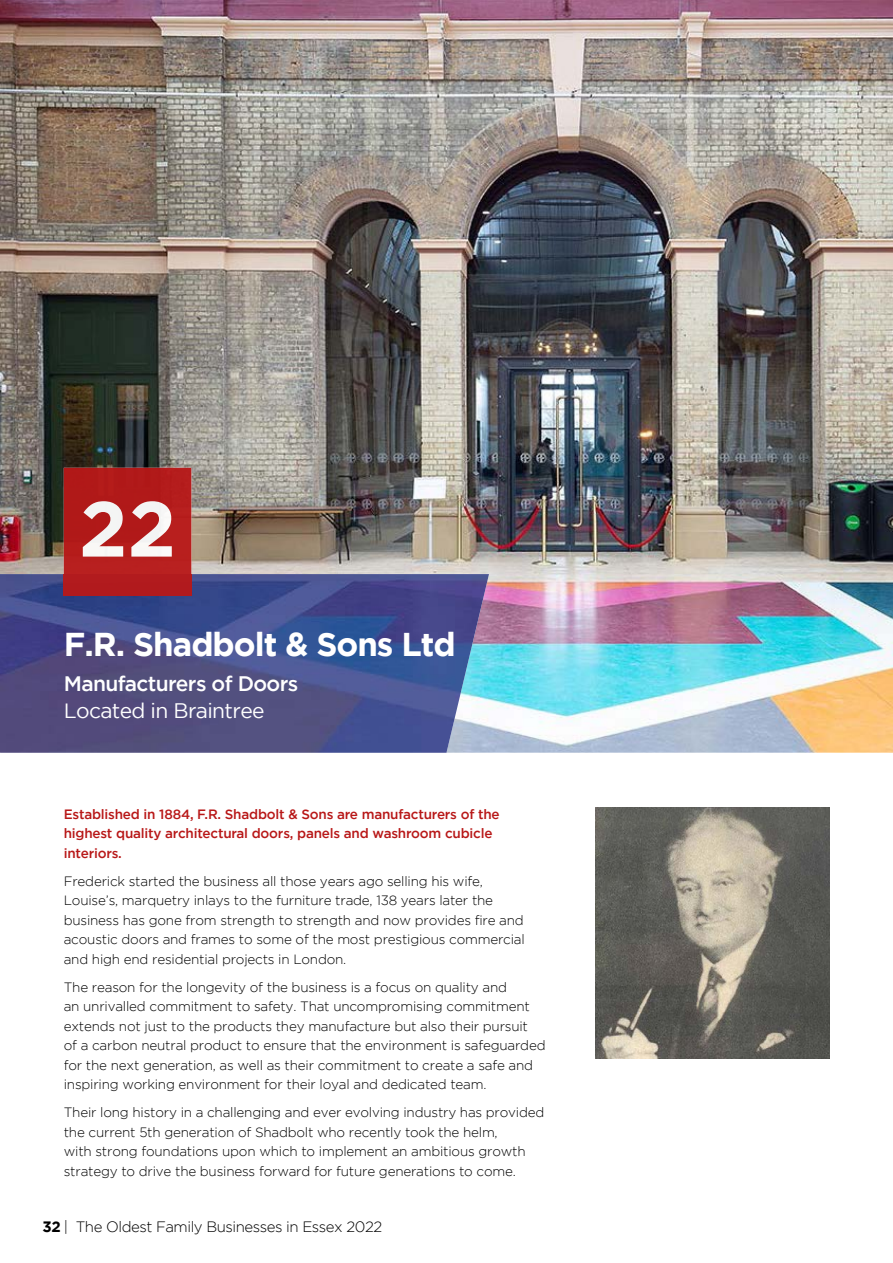
<style>
.page{position:relative;width:893px;height:1263px;background:#fff}
.page>*{position:absolute;margin:0;border:0;box-sizing:border-box;transform-origin:0 0}
.t1{font:700 33px "Gotham";letter-spacing:-.03em;color:#fff}
.t2{font:500 21px "Gotham";letter-spacing:-.03em;color:#fff}
.t3{font:21px "Gotham";letter-spacing:-.03em;color:#fff}
.t4{font:300 15px "Gotham";letter-spacing:-.03em;color:#000}
.t5{font:300 13.5px/19.5px "Gotham";letter-spacing:-.015em;color:#000}
.t6{font:500 13.5px/19.5px "Gotham";letter-spacing:-.015em;color:#b81818}
.s1{font-weight:700}
</style>
<div class="page">
<img style="left:0;top:0;width:893px;height:753px">
<img style="left:0;top:574px;width:489px;height:179px">
<div style="left:64px;top:468px;width:127px;height:127px;background:#b21b1d"></div>
<img style="left:83px;top:501px;width:89px;height:56px">
<img style="left:595px;top:808px;width:234px;height:251px">
<h1 class="t1" style="left:64px;top:625px;width:394px">F.R. Shadbolt &amp; Sons Ltd</h1>
<h2 class="t2" style="left:64px;top:672px;width:236px">Manufacturers of Doors</h2>
<h2 class="t3" style="left:64px;top:699px;width:202px">Located in Braintree</h2>
<p class="t6" style="left:64px;top:804px;width:437px">Established in 1884, F.R. Shadbolt &amp; Sons are manufacturers of the highest quality architectural doors, panels and washroom cubicle interiors.</p>
<p class="t5" style="left:64px;top:871px;width:463px">Frederick started the business all those years ago selling his wife, Louise’s, marquetry inlays to the furniture trade, 138 years later the business has gone from strength to strength and now provides fire and acoustic doors and frames to some of the most prestigious commercial and high end residential projects in London.</p>
<p class="t5" style="left:64px;top:977px;width:483px">The reason for the longevity of the business is a focus on quality and<br>an unrivalled commitment to safety. That uncompromising commitment extends not just to the products they manufacture but also their pursuit<br>of a carbon neutral product to ensure that the environment is safeguarded for the next generation, as well as their commitment to create a safe and inspiring working environment for their loyal and dedicated team.</p>
<p class="t5" style="left:64px;top:1102px;width:482px">Their long history in a challenging and ever evolving industry has provided the current 5th generation of Shadbolt who recently took the helm,<br>with strong foundations upon which to implement an ambitious growth strategy to drive the business forward for future generations to come.</p>
<p class="t4" style="left:43px;top:1219px;width:341px"><span class="s1">32</span> | The Oldest Family Businesses in Essex 2022</p>
</div>
